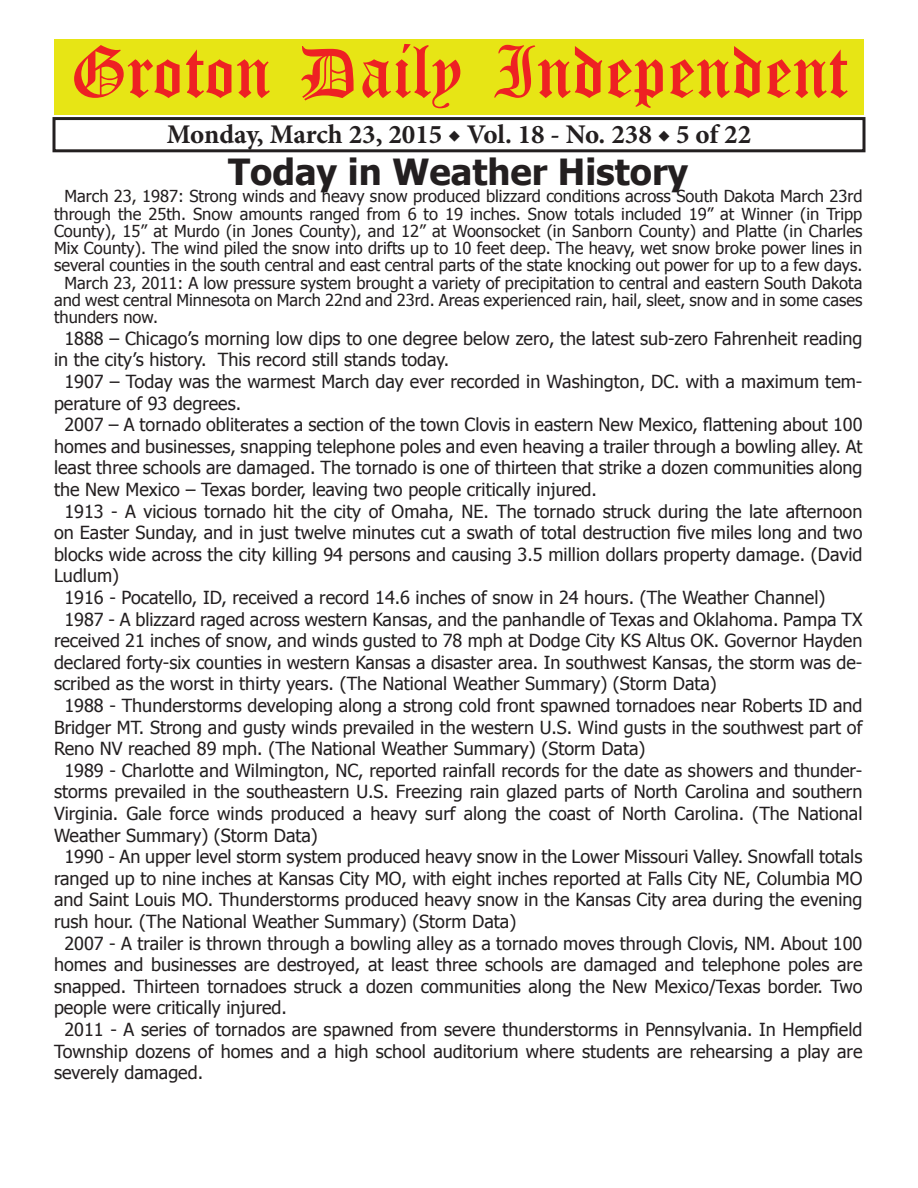
<style>
.page{position:relative;width:918px;height:1188px;background:#fff}
.page>*{position:absolute;margin:0;border:0;box-sizing:border-box;transform-origin:0 0}
.t1{font:54px "Old English Five";color:#ee2123}
.t2{font:700 36px "Tahoma";color:#231f20}
.t3{font:700 27px "Minion Pro";color:#231f20}
.t4{font:18px "Tahoma";color:#231f20}
.t5{font:16.5px "Tahoma";color:#231f20}
</style>
<div class="page">
<div style="left:52px;top:117px;width:814px;height:35px;border:3px solid #231f20"></div>
<div style="left:54px;top:40px;width:810px;height:75px;background:#e7e515"></div>
<h1 class="t1" style="left:70px;top:47px;width:779px">Groton Daily Independent</h1>
<h3 class="t3" style="left:167px;top:116px;width:586px">Monday, March 23, 2015 ◆ Vol. 18 - No. 238 ◆ 5 of 22</h3>
<h2 class="t2" style="left:228px;top:147px;width:462px">Today in Weather History</h2>
<p class="t5" style="left:64px;top:185px;width:799px">March 23, 1987: Strong winds and heavy snow produced blizzard conditions across South Dakota March 23rd</p>
<p class="t5" style="left:54px;top:203px;width:810px">through the 25th. Snow amounts ranged from 6 to 19 inches. Snow totals included 19” at Winner (in Tripp</p>
<p class="t5" style="left:54px;top:220px;width:810px">County), 15” at Murdo (in Jones County), and 12” at Woonsocket (in Sanborn County) and Platte (in Charles</p>
<p class="t5" style="left:54px;top:237px;width:810px">Mix County). The wind piled the snow into drifts up to 10 feet deep. The heavy, wet snow broke power lines in</p>
<p class="t5" style="left:54px;top:254px;width:810px">several counties in the south central and east central parts of the state knocking out power for up to a few days.</p>
<p class="t5" style="left:64px;top:272px;width:799px">March 23, 2011: A low pressure system brought a variety of precipitation to central and eastern South Dakota</p>
<p class="t5" style="left:54px;top:289px;width:810px">and west central Minnesota on March 22nd and 23rd. Areas experienced rain, hail, sleet, snow and in some cases</p>
<p class="t5" style="left:54px;top:306px;width:106px">thunders now.</p>
<p class="t4" style="left:64px;top:326px;width:799px">1888 – Chicago’s morning low dips to one degree below zero, the latest sub-zero Fahrenheit reading</p>
<p class="t4" style="left:54px;top:348px;width:397px">in the city’s history. This record still stands today.</p>
<p class="t4" style="left:64px;top:369px;width:799px">1907 – Today was the warmest March day ever recorded in Washington, DC. with a maximum tem-</p>
<p class="t4" style="left:54px;top:391px;width:189px">perature of 93 degrees.</p>
<p class="t4" style="left:64px;top:413px;width:800px">2007 – A tornado obliterates a section of the town Clovis in eastern New Mexico, flattening about 100</p>
<p class="t4" style="left:54px;top:434px;width:810px">homes and businesses, snapping telephone poles and even heaving a trailer through a bowling alley. At</p>
<p class="t4" style="left:54px;top:456px;width:810px">least three schools are damaged. The tornado is one of thirteen that strike a dozen communities along</p>
<p class="t4" style="left:54px;top:477px;width:544px">the New Mexico – Texas border, leaving two people critically injured.</p>
<p class="t4" style="left:64px;top:499px;width:799px">1913 - A vicious tornado hit the city of Omaha, NE. The tornado struck during the late afternoon</p>
<p class="t4" style="left:54px;top:521px;width:810px">on Easter Sunday, and in just twelve minutes cut a swath of total destruction five miles long and two</p>
<p class="t4" style="left:54px;top:542px;width:810px">blocks wide across the city killing 94 persons and causing 3.5 million dollars property damage. (David</p>
<p class="t4" style="left:54px;top:564px;width:67px">Ludlum)</p>
<p class="t4" style="left:64px;top:585px;width:762px">1916 - Pocatello, ID, received a record 14.6 inches of snow in 24 hours. (The Weather Channel)</p>
<p class="t4" style="left:64px;top:607px;width:799px">1987 - A blizzard raged across western Kansas, and the panhandle of Texas and Oklahoma. Pampa TX</p>
<p class="t4" style="left:54px;top:629px;width:810px">received 21 inches of snow, and winds gusted to 78 mph at Dodge City KS Altus OK. Governor Hayden</p>
<p class="t4" style="left:54px;top:650px;width:810px">declared forty-six counties in western Kansas a disaster area. In southwest Kansas, the storm was de-</p>
<p class="t4" style="left:54px;top:672px;width:664px">scribed as the worst in thirty years. (The National Weather Summary) (Storm Data)</p>
<p class="t4" style="left:64px;top:693px;width:799px">1988 - Thunderstorms developing along a strong cold front spawned tornadoes near Roberts ID and</p>
<p class="t4" style="left:54px;top:715px;width:810px">Bridger MT. Strong and gusty winds prevailed in the western U.S. Wind gusts in the southwest part of</p>
<p class="t4" style="left:54px;top:737px;width:593px">Reno NV reached 89 mph. (The National Weather Summary) (Storm Data)</p>
<p class="t4" style="left:64px;top:758px;width:799px">1989 - Charlotte and Wilmington, NC, reported rainfall records for the date as showers and thunder-</p>
<p class="t4" style="left:54px;top:780px;width:810px">storms prevailed in the southeastern U.S. Freezing rain glazed parts of North Carolina and southern</p>
<p class="t4" style="left:54px;top:801px;width:810px">Virginia. Gale force winds produced a heavy surf along the coast of North Carolina. (The National</p>
<p class="t4" style="left:54px;top:823px;width:265px">Weather Summary) (Storm Data)</p>
<p class="t4" style="left:64px;top:845px;width:799px">1990 - An upper level storm system produced heavy snow in the Lower Missouri Valley. Snowfall totals</p>
<p class="t4" style="left:54px;top:866px;width:810px">ranged up to nine inches at Kansas City MO, with eight inches reported at Falls City NE, Columbia MO</p>
<p class="t4" style="left:54px;top:888px;width:810px">and Saint Louis MO. Thunderstorms produced heavy snow in the Kansas City area during the evening</p>
<p class="t4" style="left:54px;top:909px;width:464px">rush hour. (The National Weather Summary) (Storm Data)</p>
<p class="t4" style="left:64px;top:931px;width:799px">2007 - A trailer is thrown through a bowling alley as a tornado moves through Clovis, NM. About 100</p>
<p class="t4" style="left:54px;top:953px;width:810px">homes and businesses are destroyed, at least three schools are damaged and telephone poles are</p>
<p class="t4" style="left:54px;top:974px;width:810px">snapped. Thirteen tornadoes struck a dozen communities along the New Mexico/Texas border. Two</p>
<p class="t4" style="left:54px;top:996px;width:234px">people were critically injured.</p>
<p class="t4" style="left:64px;top:1017px;width:799px">2011 - A series of tornados are spawned from severe thunderstorms in Pennsylvania. In Hempfield</p>
<p class="t4" style="left:54px;top:1039px;width:810px">Township dozens of homes and a high school auditorium where students are rehearsing a play are</p>
<p class="t4" style="left:54px;top:1061px;width:151px">severely damaged.</p>
</div>
